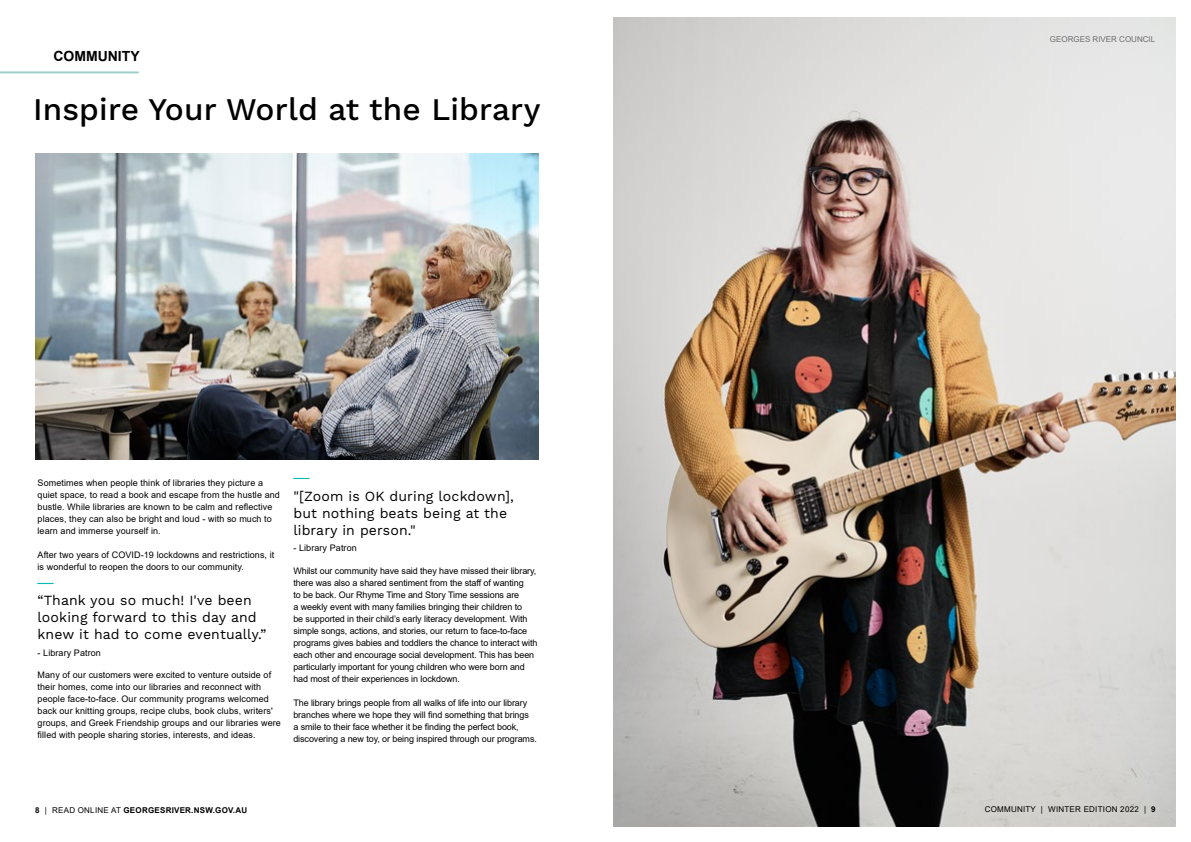
<style>
.page{position:relative;width:1191px;height:842px;background:#fff}
.page>*{position:absolute;margin:0;border:0;box-sizing:border-box;transform-origin:0 0}
.t1{font:500 31.5px "Work Sans";letter-spacing:.005em;color:#000}
.t2{font:14px/16.8px "Work Sans";letter-spacing:.01em;color:#000}
.t3{font:700 14px "Arial";color:#000101}
.t4{font:700 10px "Arial";color:#00bab4}
.t5{font:9px/12px "Arial";letter-spacing:-.01em;color:#000}
.t6{font:9px/12px "Arial";letter-spacing:.01em;color:#000}
.t7{font:700 8px "Arial";letter-spacing:.03em;color:#000}
.t8{font:8px "Arial";letter-spacing:.03em;color:#000}
.t9{font:8px "Arial";color:#6d6e71}
.s1{font-weight:400}
.s2{font-weight:700}
</style>
<div class="page">
<hr style="left:0;top:71px;width:139px;height:2px;background:#9dcfca">
<img style="left:614px;top:17px;width:561px;height:809px">
<img style="left:35px;top:154px;width:504px;height:306px">
<h2 class="t3" style="left:53px;top:46px;width:88px">COMMUNITY</h2>
<h1 class="t1" style="left:33px;top:91px;width:509px">Inspire Your World at the Library</h1>
<p class="t6" style="left:38px;top:476px;width:244px">Sometimes when people think of libraries they picture a quiet space, to read a book and escape from the hustle and bustle. While libraries are known to be calm and reflective places, they can also be bright and loud - with so much to learn and immerse yourself in.</p>
<p class="t6" style="left:38px;top:548px;width:238px">After two years of COVID-19 lockdowns and restrictions, it is wonderful to reopen the doors to our community.</p>
<p class="t4" style="left:38px;top:571px;width:18px">___</p>
<h2 class="t2" style="left:38px;top:593px;width:230px">“Thank you so much! I've been looking forward to this day and knew it had to come eventually.”</h2>
<p class="t6" style="left:38px;top:646px;width:65px">- Library Patron</p>
<p class="t6" style="left:38px;top:669px;width:245px">Many of our customers were excited to venture outside of their homes, come into our libraries and reconnect with people face-to-face. Our community programs welcomed back our knitting groups, recipe clubs, book clubs, writers' groups, and Greek Friendship groups and our libraries were filled with people sharing stories, interests, and ideas.</p>
<p class="t4" style="left:293px;top:467px;width:18px">___</p>
<h2 class="t2" style="left:293px;top:488px;width:222px">"[Zoom is OK during lockdown], but nothing beats being at the library in person."</h2>
<p class="t6" style="left:293px;top:542px;width:65px">- Library Patron</p>
<p class="t5" style="left:293px;top:565px;width:246px">Whilst our community have said they have missed their library, there was also a shared sentiment from the staff of wanting<br>to be back. Our Rhyme Time and Story Time sessions are<br>a weekly event with many families bringing their children to<br>be supported in their child’s early literacy development. With simple songs, actions, and stories, our return to face-to-face programs gives babies and toddlers the chance to interact with each other and encourage social development. This has been particularly important for young children who were born and had most of their experiences in lockdown.</p>
<p class="t5" style="left:293px;top:697px;width:245px">The library brings people from all walks of life into our library branches where we hope they will find something that brings<br>a smile to their face whether it be finding the perfect book, discovering a new toy, or being inspired through our programs.</p>
<p class="t9" style="left:1049px;top:34px;width:107px">GEORGES RIVER COUNCIL</p>
<p class="t7" style="left:35px;top:804px;width:213px">8 <span class="s1">| READ ONLINE AT</span> GEORGESRIVER.NSW.GOV.AU</p>
<p class="t8" style="left:984px;top:803px;width:172px">COMMUNITY | WINTER EDITION 2022 | <span class="s2">9</span></p>
</div>
